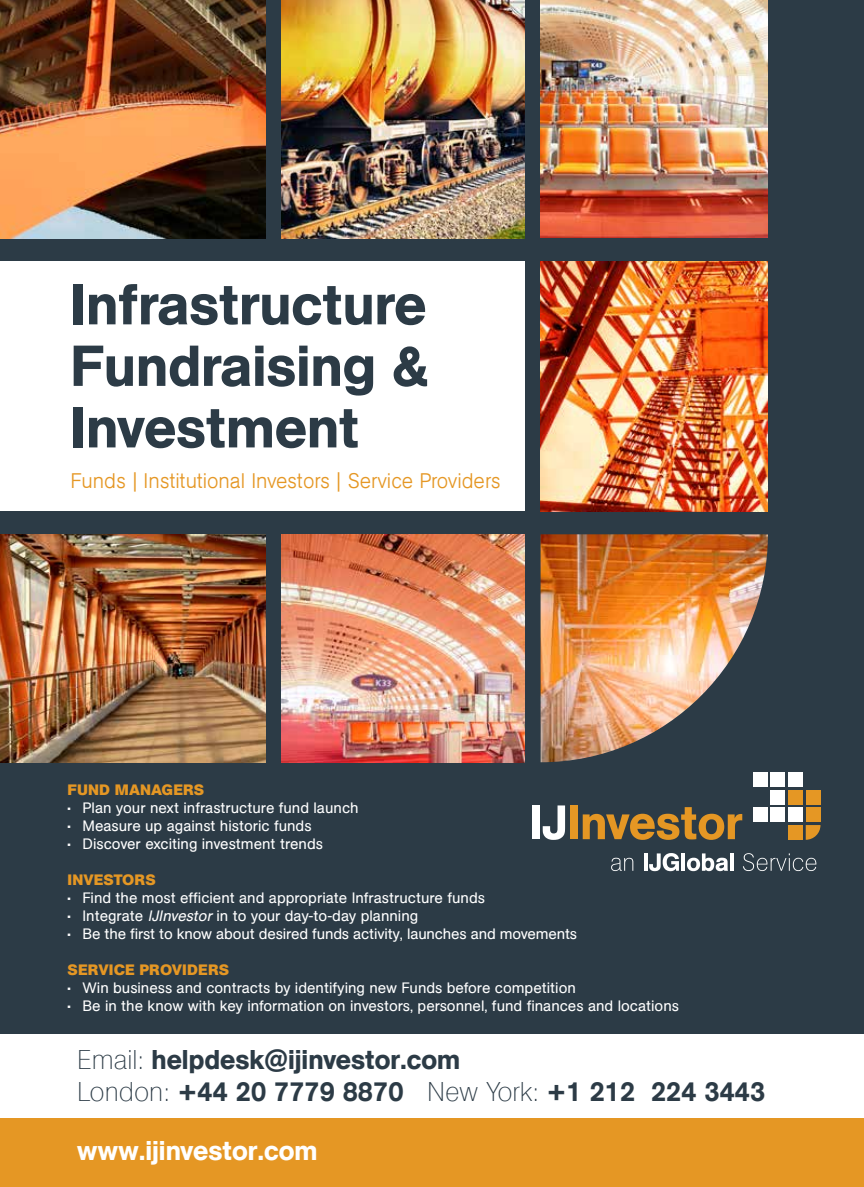
<style>
.page{position:relative;width:864px;height:1187px;background:#fff}
.page>*{position:absolute;margin:0;border:0;box-sizing:border-box;transform-origin:0 0}
.t1{font:500 57px/61.5px "AG Book Std";color:#2c3b46;text-align:justify}
.t2{font:500 27px/32.4px "AG Book Std";color:#2c3b46}
.t3{font:500 27px "AG Book Std";color:#fff}
.t4{font:300 21px "AG Book Std";color:#e59724}
.t5{font:15px "AG Book Std";color:#fff}
.t6{font:700 15px "AG Book Std";letter-spacing:.01em;color:#e59724}
.s1{font-style:italic}
.s2{font-weight:200}
</style>
<div class="page">
<div style="left:0;top:0;width:863px;height:1075px;background:#2c3b46"></div>
<div style="left:0;top:1117px;width:863px;height:69px;background:#e59724"></div>
<div style="left:0;top:1033px;width:863px;height:84px;background:#fff"></div>
<div style="left:0;top:261px;width:524px;height:250px;background:#fff"></div>
<img style="left:282px;top:0;width:242px;height:238px">
<img style="left:540px;top:0;width:227px;height:237px">
<img style="left:540px;top:261px;width:227px;height:250px">
<img style="left:282px;top:534px;width:242px;height:228px">
<img style="left:540px;top:534px;width:227px;height:228px">
<img style="left:0;top:0;width:265px;height:238px">
<img style="left:0;top:534px;width:265px;height:228px">
<div style="left:752px;top:772px;width:15px;height:14px;background:#fff"></div>
<div style="left:770px;top:772px;width:14px;height:14px;background:#fff"></div>
<div style="left:787px;top:772px;width:15px;height:14px;background:#fff"></div>
<div style="left:770px;top:789px;width:14px;height:15px;background:#fff"></div>
<div style="left:787px;top:789px;width:15px;height:15px;background:#e59724"></div>
<div style="left:805px;top:789px;width:15px;height:15px;background:#e59724"></div>
<div style="left:752px;top:807px;width:15px;height:15px;background:#fff"></div>
<div style="left:770px;top:807px;width:14px;height:15px;background:#fff"></div>
<div style="left:787px;top:807px;width:15px;height:15px;background:#fff"></div>
<div style="left:805px;top:807px;width:15px;height:15px;background:#e59724"></div>
<div style="left:787px;top:825px;width:15px;height:14px;background:#e59724"></div>
<svg style="left:805px;top:825px;width:15px;height:14px"></svg>
<div style="left:532px;top:805px;width:7px;height:34px;background:#fff"></div>
<svg style="left:542px;top:805px;width:23px;height:34px"></svg>
<div style="left:569px;top:805px;width:8px;height:34px;background:#e59724"></div>
<svg style="left:582px;top:807px;width:160px;height:32px"></svg>
<svg style="left:611px;top:857px;width:22px;height:14px"></svg>
<svg style="left:644px;top:853px;width:3px;height:17px"></svg>
<svg style="left:649px;top:853px;width:29px;height:18px"></svg>
<hr style="left:681px;top:853px;width:3px;height:17px;background:#fff">
<svg style="left:687px;top:853px;width:40px;height:18px"></svg>
<svg style="left:730px;top:853px;width:3px;height:17px"></svg>
<svg style="left:743px;top:853px;width:73px;height:18px"></svg>
<h1 class="t1" style="left:71px;top:274px;width:359px">Infrastructure Fundraising &amp; Investment</h1>
<h3 class="t4" style="left:71px;top:468px;width:431px">Funds | Institutional Investors | Service Providers</h3>
<p class="t6" style="left:68px;top:780px;width:138px">FUND MANAGERS</p>
<p class="t5" style="left:67px;top:798px;width:292px">• Plan your next infrastructure fund launch</p>
<p class="t5" style="left:67px;top:816px;width:245px">• Measure up against historic funds</p>
<p class="t5" style="left:67px;top:834px;width:257px">• Discover exciting investment trends</p>
<p class="t6" style="left:68px;top:870px;width:39px">INVESTORS</p>
<p class="t5" style="left:67px;top:888px;width:419px">• Find the most efficient and appropriate Infrastructure funds</p>
<p class="t5" style="left:67px;top:906px;width:352px">• Integrate <span class="s1">IJInvestor</span>in to your day-to-day planning</p>
<p class="t5" style="left:67px;top:924px;width:511px">• Be the first to know about desired funds activity, launches and movements</p>
<p class="t6" style="left:68px;top:960px;width:31px">SERVIC</p>
<p class="t6" style="left:125px;top:960px;width:25px">E PROVID</p>
<p class="t6" style="left:198px;top:960px;width:21px">ERS</p>
<p class="t5" style="left:67px;top:978px;width:509px">• Win business and contracts by identifying new Funds before competition</p>
<p class="t5" style="left:67px;top:996px;width:612px">• Be in the know with key information on investors, personnel, fund finances and locations</p>
<h2 class="t2" style="left:77px;top:1042px;width:689px"><span class="s2">Email:</span> helpdesk@ijinvestor.com<br><span class="s2">London:</span> +44 20 7779 8870 <span class="s2">New York:</span> +1 212 224 3443</h2>
<h2 class="t3" style="left:77px;top:1133px;width:242px">www.ijinvestor.com</h2>
</div>
